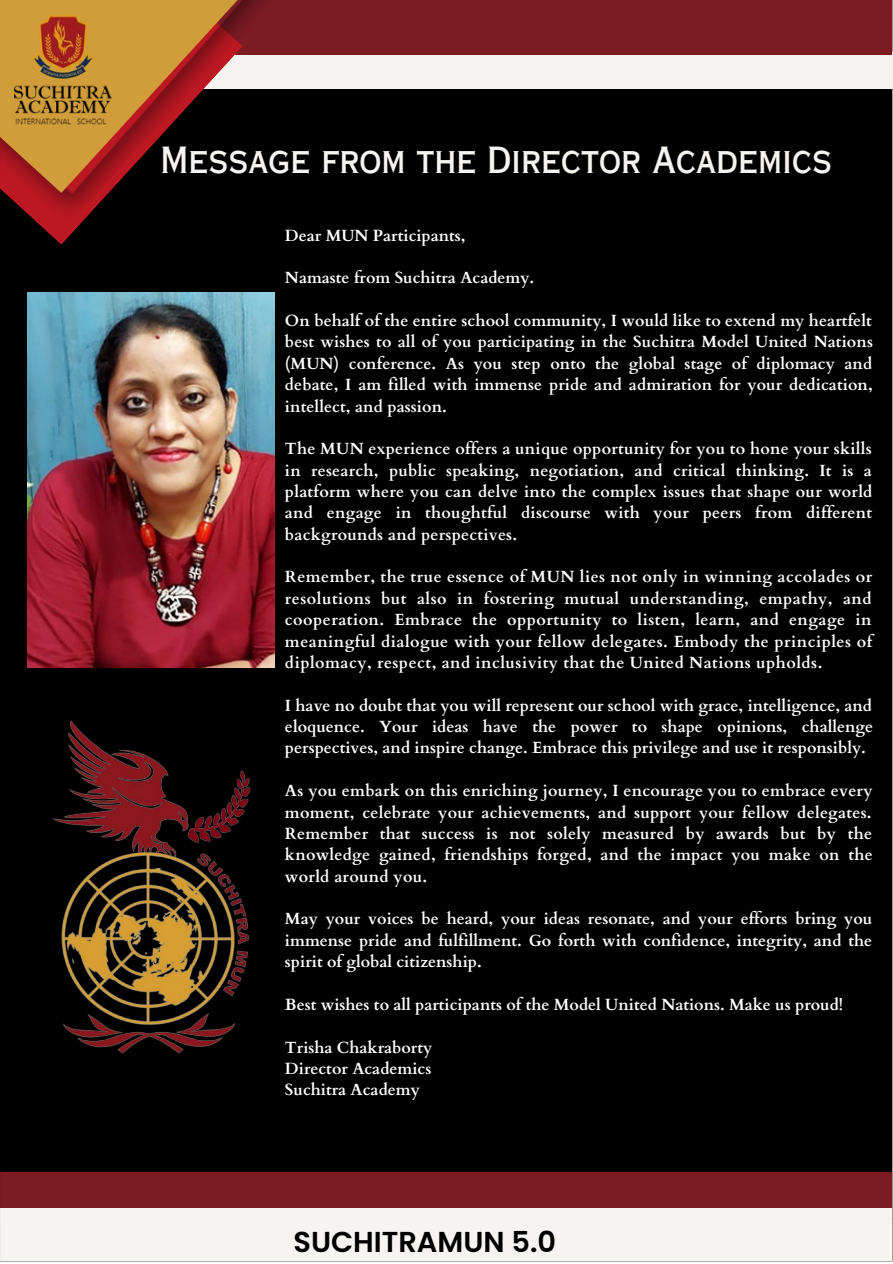
<style>
.page{position:relative;width:893px;height:1264px;background:#fff}
.page>*{position:absolute;margin:0;border:0;box-sizing:border-box;transform-origin:0 0}
.t1{font:36px "Copperplate Gothic LT Pro 30 AB";color:#f6f4f0}
.t2{font:600 28.8px "Poppins";color:#000}
.t3{font:700 16.2px/21.3px "Cardo";color:#fff;text-align:justify}
</style>
<div class="page">
<div style="left:0;top:0;width:892px;height:1261px;background:#000"></div>
<div style="left:44px;top:52px;width:848px;height:36px;background:#f6f4f0"></div>
<div style="left:0;top:1171px;width:892px;height:48px;background:#7d1b23"></div>
<div style="left:56px;top:0;width:836px;height:55px;background:#7d1b23"></div>
<div style="left:0;top:1208px;width:892px;height:54px;background:#f6f4f0"></div>
<svg style="left:44px;top:229px;width:32px;height:16px"></svg>
<img style="left:5px;top:0;width:270px;height:229px">
<svg style="left:0;top:0;width:237px;height:193px"></svg>
<img style="left:15px;top:15px;width:96px;height:110px">
<img style="left:39px;top:714px;width:236px;height:354px;border-radius:18px">
<img style="left:28px;top:293px;width:246px;height:374px">
<p class="t1" style="left:161px;top:146px;width:673px">Message from the Director Academics</p>
<p class="t3" style="left:285px;top:225px;width:182px">Dear MUN Participants,</p>
<p class="t3" style="left:285px;top:267px;width:251px">Namaste from Suchitra Academy.</p>
<p class="t3" style="left:285px;top:310px;width:589px">On behalf of the entire school community, I would like to extend my heartfelt best wishes to all of you participating in the Suchitra Model United Nations (MUN) conference. As you step onto the global stage of diplomacy and debate, I am filled with immense pride and admiration for your dedication, intellect, and passion.</p>
<p class="t3" style="left:285px;top:438px;width:589px">The MUN experience offers a unique opportunity for you to hone your skills in research, public speaking, negotiation, and critical thinking. It is a platform where you can delve into the complex issues that shape our world and engage in thoughtful discourse with your peers from different backgrounds and perspectives.</p>
<p class="t3" style="left:285px;top:566px;width:589px">Remember, the true essence of MUN lies not only in winning accolades or resolutions but also in fostering mutual understanding, empathy, and cooperation. Embrace the opportunity to listen, learn, and engage in meaningful dialogue with your fellow delegates. Embody the principles of diplomacy, respect, and inclusivity that the United Nations upholds.</p>
<p class="t3" style="left:285px;top:695px;width:589px">I have no doubt that you will represent our school with grace, intelligence, and eloquence. Your ideas have the power to shape opinions, challenge perspectives, and inspire change. Embrace this privilege and use it responsibly.</p>
<p class="t3" style="left:285px;top:780px;width:589px">As you embark on this enriching journey, I encourage you to embrace every moment, celebrate your achievements, and support your fellow delegates.<br>Remember that success is not solely measured by awards but by the knowledge gained, friendships forged, and the impact you make on the world around you.</p>
<p class="t3" style="left:285px;top:908px;width:588px">May your voices be heard, your ideas resonate, and your efforts bring you immense pride and fulfillment. Go forth with confidence, integrity, and the spirit of global citizenship.</p>
<p class="t3" style="left:285px;top:994px;width:559px">Best wishes to all participants of the Model United Nations. Make us proud!</p>
<p class="t3" style="left:285px;top:1036px;width:149px">Trisha Chakraborty</p>
<p class="t3" style="left:285px;top:1058px;width:148px">Director Academics</p>
<p class="t3" style="left:285px;top:1079px;width:136px">Suchitra Academy</p>
<p class="t2" style="left:293px;top:1222px;width:264px">SUCHITRAMUN 5.0</p>
</div>
